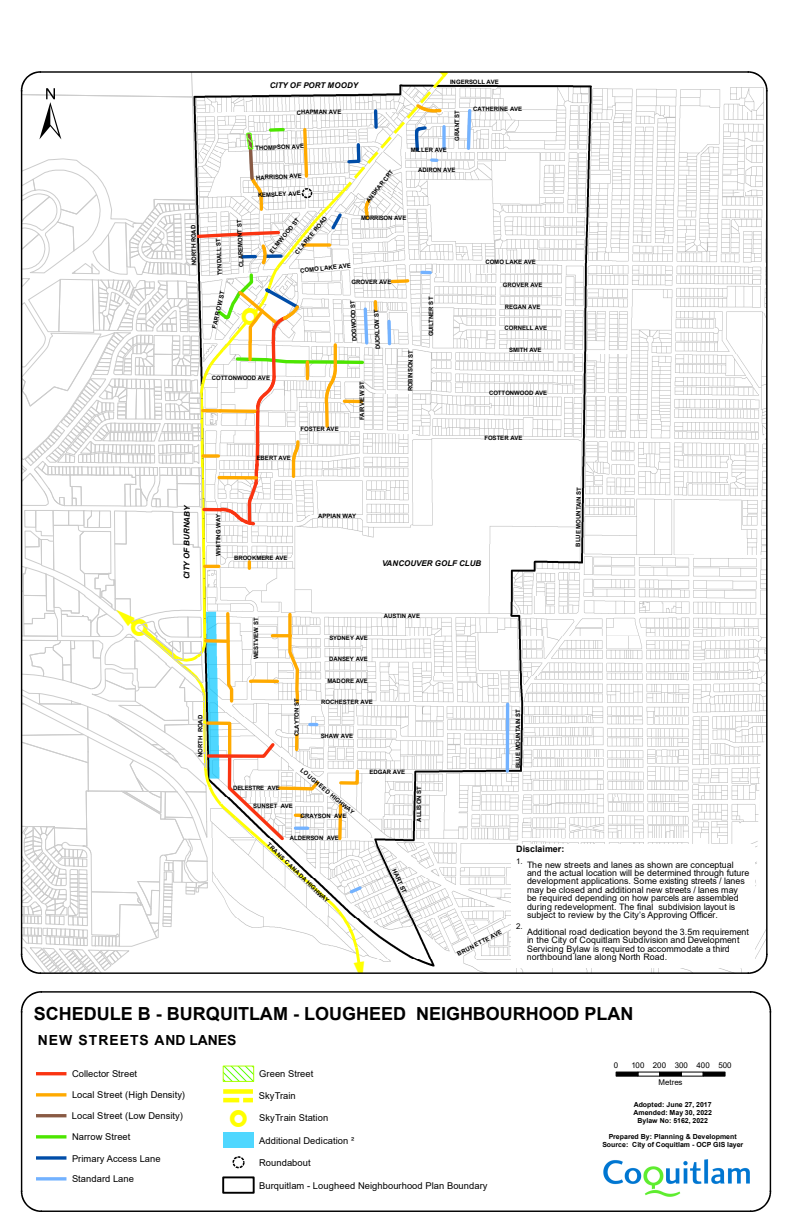
<style>
.page{position:relative;width:792px;height:1224px;background:#fff}
.page>*{position:absolute;margin:0;border:0;box-sizing:border-box;transform-origin:0 0}
.t1{font:72.7px "ESRI North";color:#000}
.t2{font:24.7px "ESRI Default Marker";color:#ff0}
.t3{font:700 18px "Arial";color:#000}
.t4{font:700 13.9px "Arial";letter-spacing:.07em;color:#000}
.t5{font:9.4px "Arial";letter-spacing:.01em;color:#000}
.t6{font:8.9px/8.4px "Arial";letter-spacing:.01em;color:#000}
.t7{font:700 8.9px "Arial";letter-spacing:.01em;color:#000}
.t8{font:italic 700 7.9px "Arial";letter-spacing:.005em;color:#000}
.t9{font:7.9px/16.8px "Arial";letter-spacing:-.005em;color:#000}
.t10{font:700 7px/8px "Arial";color:#000;text-align:center}
.t11{font:700 6px "Arial";color:#000}
.t12{font:700 6px "Arial";letter-spacing:-.025em;color:#000}
.t13{font:700 6px "Arial";letter-spacing:-.04em;color:#000}
</style>
<div class="page">
<img style="left:573px;top:1138px;width:199px;height:73px">
<hr style="left:41px;top:1211px;width:710px;height:1px;background:#000">
<svg style="left:20px;top:1190px;width:23px;height:22px"></svg>
<hr style="left:21px;top:1012px;width:1px;height:179px;background:#000">
<svg style="left:20px;top:991px;width:21px;height:22px"></svg>
<hr style="left:41px;top:991px;width:710px;height:2px;background:#000">
<svg style="left:749px;top:991px;width:23px;height:22px"></svg>
<hr style="left:770px;top:1012px;width:1px;height:179px;background:#000">
<svg style="left:749px;top:1190px;width:23px;height:22px"></svg>
<img style="left:451px;top:84px;width:315px;height:888px">
<hr style="left:506px;top:704px;width:3px;height:67px;background:#73b2ff">
<svg style="left:465px;top:107px;width:8px;height:45px"></svg>
<svg style="left:754px;top:685px;width:12px;height:247px"></svg>
<svg style="left:590px;top:968px;width:136px;height:4px"></svg>
<hr style="left:40px;top:972px;width:708px;height:2px;background:#000">
<hr style="left:40px;top:71px;width:708px;height:2px;background:#000">
<svg style="left:747px;top:71px;width:21px;height:21px"></svg>
<hr style="left:766px;top:91px;width:2px;height:863px;background:#000">
<svg style="left:747px;top:953px;width:21px;height:21px"></svg>
<div style="left:512px;top:844px;width:243px;height:124px;background:#fff"></div>
<hr style="left:36px;top:1114px;width:30px;height:3px;background:#895a44">
<svg style="left:616px;top:1072px;width:21px;height:5px"></svg>
<svg style="left:659px;top:1072px;width:22px;height:5px"></svg>
<svg style="left:703px;top:1072px;width:23px;height:5px"></svg>
<hr style="left:36px;top:1072px;width:30px;height:3px;background:#fa3411">
<svg style="left:36px;top:1093px;width:30px;height:4px"></svg>
<svg style="left:36px;top:1135px;width:30px;height:4px"></svg>
<svg style="left:36px;top:1156px;width:30px;height:4px"></svg>
<svg style="left:36px;top:1177px;width:30px;height:4px"></svg>
<div style="left:222px;top:1176px;width:33px;height:18px;border:2px solid #000"></div>
<svg style="left:232px;top:1156px;width:13px;height:13px"></svg>
<div style="left:223px;top:1132px;width:31px;height:16px;background:#4fd7ff"></div>
<div style="left:223px;top:1089px;width:30px;height:5px;background:#ff0"></div>
<hr style="left:223px;top:1098px;width:16px;height:4px;background:#ff0">
<hr style="left:243px;top:1098px;width:10px;height:4px;background:#ff0">
<svg style="left:225px;top:1068px;width:27px;height:12px"></svg>
<div style="left:223px;top:1066px;width:31px;height:16px;border:1px solid #af0"></div>
<svg style="left:20px;top:71px;width:431px;height:903px"></svg>
<h1 class="t1" style="left:39px;top:72px;width:24px">±</h1>
<h2 class="t2" style="left:131px;top:613px;width:19px">¬<sup>¬</sup></h2>
<p class="t11" style="left:190px;top:265px;width:42px;rotate:-91deg">NORTH ROAD</p>
<h3 class="t8" style="left:270px;top:80px;width:90px">CITY OF PORT MOODY</h3>
<p class="t11" style="left:450px;top:78px;width:50px">INGERSOLL AVE</p>
<p class="t11" style="left:216px;top:276px;width:39px;rotate:-93deg">TYNDALL ST</p>
<p class="t11" style="left:297px;top:108px;width:46px;rotate:-1deg">CHAPMAN AVE</p>
<p class="t11" style="left:255px;top:144px;width:50px;rotate:-2deg">THOMPSON AVE</p>
<p class="t11" style="left:256px;top:173px;width:47px;rotate:-2deg">HARRISON AVE</p>
<p class="t11" style="left:258px;top:191px;width:44px;rotate:-2deg">KEMSLEY AVE</p>
<p class="t11" style="left:293px;top:251px;width:48px;rotate:-51deg">CLARKE ROAD</p>
<p class="t11" style="left:237px;top:268px;width:49px;rotate:-93deg">CLAREMONT ST</p>
<p class="t11" style="left:268px;top:250px;width:45px;rotate:-51deg">ELMWOOD ST</p>
<p class="t11" style="left:300px;top:266px;width:52px;rotate:-6deg">COMO LAKE AVE</p>
<p class="t11" style="left:411px;top:146px;width:38px">MILLER AVE</p>
<p class="t11" style="left:453px;top:141px;width:32px;rotate:-90deg">GRANT ST</p>
<p class="t11" style="left:364px;top:199px;width:41px;rotate:-52deg">ANSKAR CRT</p>
<p class="t13" style="left:361px;top:213px;width:47px">MORRISON AVE</p>
<p class="t11" style="left:418px;top:165px;width:39px">ADIRON AVE</p>
<p class="t11" style="left:352px;top:278px;width:41px">GROVER AVE</p>
<p class="t11" style="left:210px;top:328px;width:40px;rotate:-77deg">FARROW ST</p>
<h2 class="t2" style="left:241px;top:302px;width:19px">¬<sup>¬</sup></h2>
<p class="t11" style="left:212px;top:374px;width:60px">COTTONWOOD AVE</p>
<p class="t11" style="left:257px;top:454px;width:36px">EBERT AVE</p>
<p class="t11" style="left:301px;top:425px;width:40px">FOSTER AVE</p>
<p class="t11" style="left:350px;top:342px;width:43px;rotate:-93deg">DOGWOOD ST</p>
<p class="t11" style="left:374px;top:349px;width:41px;rotate:-93deg">DUCKLOW ST</p>
<p class="t11" style="left:358px;top:420px;width:40px;rotate:-90deg">FAIRVIEW ST</p>
<p class="t11" style="left:406px;top:391px;width:43px;rotate:-90deg">ROBINSON ST</p>
<p class="t11" style="left:427px;top:336px;width:41px;rotate:-90deg">GUILTNER ST</p>
<p class="t11" style="left:473px;top:105px;width:50px">CATHERINE AVE</p>
<p class="t11" style="left:485px;top:258px;width:52px">COMO LAKE AVE</p>
<p class="t11" style="left:503px;top:280px;width:41px">GROVER AVE</p>
<p class="t11" style="left:505px;top:302px;width:37px">REGAN AVE</p>
<p class="t11" style="left:504px;top:323px;width:44px">CORNELL AVE</p>
<p class="t11" style="left:509px;top:345px;width:34px">SMITH AVE</p>
<p class="t11" style="left:489px;top:389px;width:60px">COTTONWOOD AVE</p>
<p class="t11" style="left:484px;top:434px;width:40px">FOSTER AVE</p>
<h3 class="t8" style="left:182px;top:579px;width:76px;rotate:-90deg">CITY OF BURNABY</h3>
<p class="t11" style="left:214px;top:556px;width:43px;rotate:-90deg">WHITING WAY</p>
<p class="t11" style="left:234px;top:553px;width:55px">BROOKMERE AVE</p>
<p class="t11" style="left:318px;top:511px;width:39px">APPIAN WAY</p>
<h3 class="t8" style="left:382px;top:558px;width:101px">VANCOUVER GOLF CLUB</h3>
<p class="t11" style="left:574px;top:547px;width:61px;rotate:-89deg">BLUE MOUNTAIN ST</p>
<p class="t11" style="left:196px;top:757px;width:44px;rotate:-90deg">NORTH ROAD</p>
<p class="t11" style="left:252px;top:659px;width:44px;rotate:-90deg">WESTVIEW ST</p>
<p class="t11" style="left:293px;top:736px;width:40px;rotate:-90deg">CLAYTON ST</p>
<p class="t11" style="left:329px;top:633px;width:40px">SYDNEY AVE</p>
<p class="t11" style="left:329px;top:655px;width:40px">DANSEY AVE</p>
<p class="t11" style="left:327px;top:677px;width:42px">MADORE AVE</p>
<p class="t11" style="left:321px;top:697px;width:53px;rotate:1deg">ROCHESTER AVE</p>
<p class="t11" style="left:384px;top:612px;width:38px">AUSTIN AVE</p>
<p class="t11" style="left:321px;top:732px;width:34px;rotate:1deg">SHAW AVE</p>
<p class="t11" style="left:304px;top:766px;width:70px;rotate:40deg">LOUGHEED HIGHWAY</p>
<p class="t11" style="left:290px;top:834px;width:51px">ALDERSON AVE</p>
<p class="t11" style="left:370px;top:767px;width:37px;rotate:1deg">EDGAR AVE</p>
<p class="t12" style="left:233px;top:784px;width:48px">DELESTRE AVE</p>
<p class="t11" style="left:415px;top:822px;width:37px;rotate:-90deg">ALLISON ST</p>
<p class="t11" style="left:253px;top:802px;width:41px">SUNSET AVE</p>
<p class="t11" style="left:301px;top:812px;width:47px">GRAYSON AVE</p>
<p class="t11" style="left:271px;top:841px;width:85px;rotate:44deg">TRANS CANADA HIGHWAY</p>
<p class="t11" style="left:398px;top:868px;width:27px;rotate:65deg">HART ST</p>
<p class="t11" style="left:514px;top:768px;width:61px;rotate:-90deg">BLUE MOUNTAIN ST</p>
<p class="t11" style="left:456px;top:950px;width:51px;rotate:-27deg">BRUNETTE AVE</p>
<h3 class="t7" style="left:516px;top:843px;width:50px">Disclaimer:</h3>
<h3 class="t9" style="left:516px;top:853px;width:8px">1.</h3>
<p class="t6" style="left:527px;top:860px;width:224px">The new streets and lanes as shown are conceptual and the actual location will be determined through future development applications. Some existing streets / lanes may be closed and additional new streets / lanes may be required depending on how parcels are assembled during redevelopment. The final subdivision layout is subject to review by the City’s Approving Officer.</p>
<h3 class="t6" style="left:527px;top:928px;width:224px">Additional road dedication beyond the 3.5m requirement in the City of Coquitlam Subdivision and Development Servicing Bylaw is required to accommodate a third northbound lane along North Road.</h3>
<h3 class="t9" style="left:516px;top:918px;width:8px">2.</h3>
<h3 class="t3" style="left:34px;top:1001px;width:601px">SCHEDULE B - BURQUITLAM - LOUGHEED NEIGHBOURHOOD PLAN</h3>
<h3 class="t4" style="left:38px;top:1030px;width:200px">NEW STREETS AND LANES</h3>
<h3 class="t5" style="left:72px;top:1068px;width:67px">Collector Street</h3>
<h3 class="t5" style="left:72px;top:1089px;width:115px">Local Street (High Density)</h3>
<h3 class="t5" style="left:72px;top:1131px;width:60px">Narrow Street</h3>
<h3 class="t5" style="left:72px;top:1152px;width:90px">Primary Access Lane</h3>
<h3 class="t5" style="left:72px;top:1173px;width:64px">Standard Lane</h3>
<h3 class="t5" style="left:72px;top:1110px;width:112px">Local Street (Low Density)</h3>
<h3 class="t5" style="left:259px;top:1068px;width:56px">Green Street</h3>
<h3 class="t5" style="left:259px;top:1090px;width:38px">SkyTrain</h3>
<h2 class="t2" style="left:230px;top:1105px;width:19px">¬<sup>¬</sup></h2>
<h3 class="t5" style="left:259px;top:1112px;width:71px">SkyTrain Station</h3>
<h3 class="t5" style="left:259px;top:1134px;width:97px">Additional Dedication ²</h3>
<h3 class="t5" style="left:259px;top:1156px;width:53px">Roundabout</h3>
<h3 class="t5" style="left:259px;top:1179px;width:230px">Burquitlam - Lougheed Neighbourhood Plan Boundary</h3>
<h3 class="t9" style="left:614px;top:1057px;width:6px">0</h3>
<h3 class="t9" style="left:659px;top:1057px;width:75px;text-indent:-27px">100 200 300 400 500<br>Metres</h3>
<p class="t10" style="left:634px;top:1101px;width:80px">Adopted: June 27, 2017<br>Amended: May 30, 2022<br>Bylaw No: 5162, 2022</p>
<p class="t10" style="left:602px;top:1133px;width:142px">Prepared By: Planning &amp; Development<br>Source: City of Coquitlam - OCP GIS layer</p>
</div>
